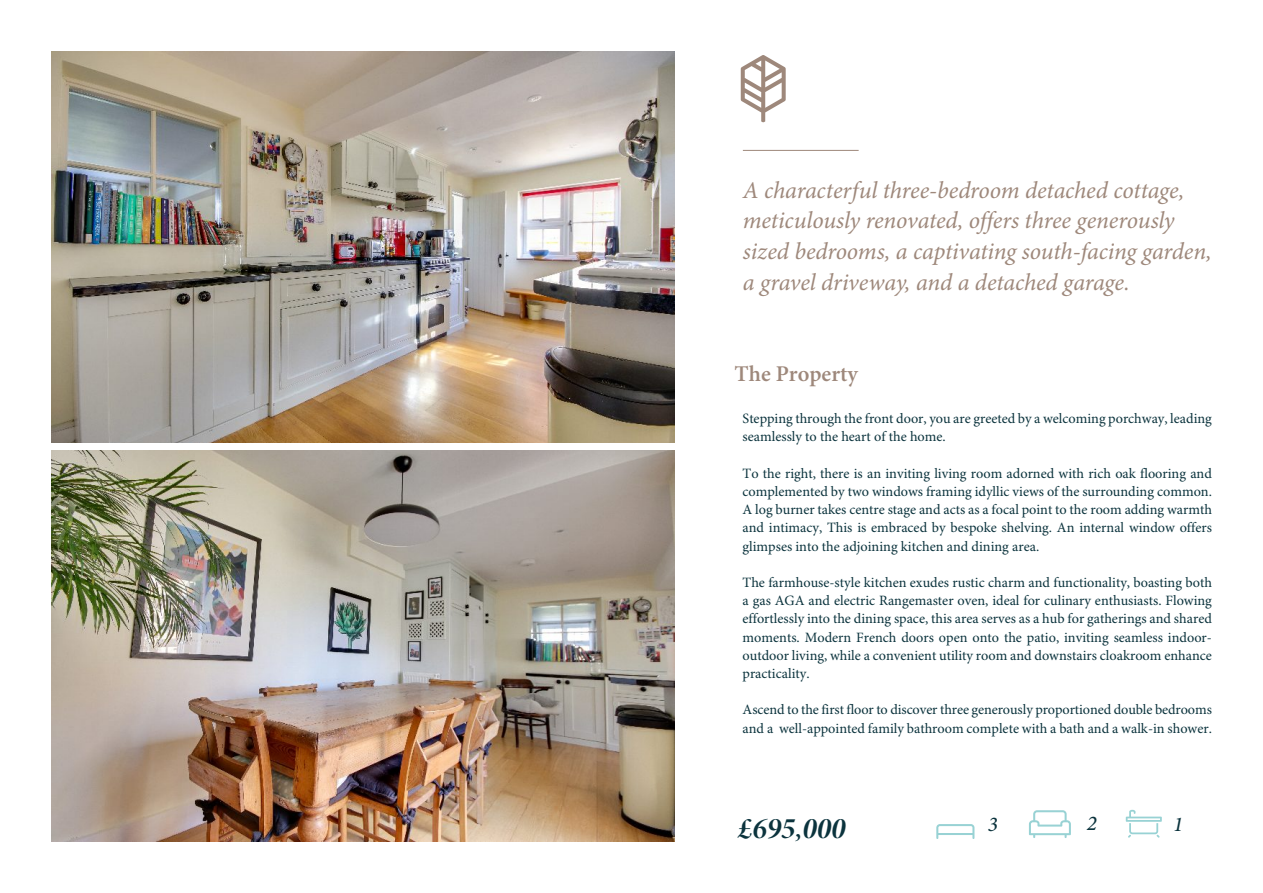
<style>
.page{position:relative;width:1263px;height:893px;background:#fff}
.page>*{position:absolute;margin:0;border:0;box-sizing:border-box;transform-origin:0 0}
.t1{font:30px "Minion Pro Bold It Disp";color:#0b333d}
.t2{font:italic 24px/30.8px "Minion Pro";letter-spacing:-.01em;color:#9e887b}
.t3{font:600 22.5px "Minion Pro";color:#9e887b}
.t4{font:italic 500 21px "Minion Pro";color:#0b333d}
.t5{font:14.25px/18.1px "Minion Pro";color:#0b333d}
</style>
<div class="page">
<hr style="left:743px;top:150px;width:116px;height:1px;background:#9e887b">
<svg style="left:741px;top:55px;width:45px;height:67px"></svg>
<svg style="left:1126px;top:810px;width:36px;height:28px"></svg>
<svg style="left:1029px;top:810px;width:42px;height:28px"></svg>
<svg style="left:936px;top:824px;width:38px;height:15px"></svg>
<hr style="left:937px;top:833px;width:36px;height:2px;background:#98d2d4">
<img style="left:51px;top:51px;width:624px;height:392px">
<img style="left:51px;top:450px;width:624px;height:392px">
<h2 class="t2" style="left:743px;top:177px;width:470px">A characterful three-bedroom detached cottage, meticulously renovated, offers three generously sized bedrooms, a captivating south-facing garden, a gravel driveway, and a detached garage.</h2>
<h3 class="t3" style="left:735px;top:365px;width:125px">The Property</h3>
<p class="t5" style="left:742px;top:411px;width:471px">Stepping through the front door, you are greeted by a welcoming porchway, leading seamlessly to the heart of the home.</p>
<p class="t5" style="left:742px;top:465px;width:471px;text-align:justify">To the right, there is an inviting living room adorned with rich oak flooring and complemented by two windows framing idyllic views of the surrounding common.<br>A log burner takes centre stage and acts as a focal point to the room adding warmth and intimacy, This is embraced by bespoke shelving. An internal window offers glimpses into the adjoining kitchen and dining area.</p>
<p class="t5" style="left:742px;top:575px;width:471px;text-align:justify">The farmhouse-style kitchen exudes rustic charm and functionality, boasting both a gas AGA and electric Rangemaster oven, ideal for culinary enthusiasts. Flowing effortlessly into the dining space, this area serves as a hub for gatherings and shared moments. Modern French doors open onto the patio, inviting seamless indoor&shy;outdoor living, while a convenient utility room and downstairs cloakroom enhance practicality.</p>
<p class="t5" style="left:742px;top:702px;width:471px">Ascend to the first floor to discover three generously proportioned double bedrooms and a well-appointed family bathroom complete with a bath and a walk-in shower.</p>
<h1 class="t1" style="left:738px;top:816px;width:109px">£695,000</h1>
<h3 class="t4" style="left:988px;top:816px;width:12px">3</h3>
<h3 class="t4" style="left:1087px;top:815px;width:12px">2</h3>
<h3 class="t4" style="left:1173px;top:815px;width:12px">1</h3>
</div>
